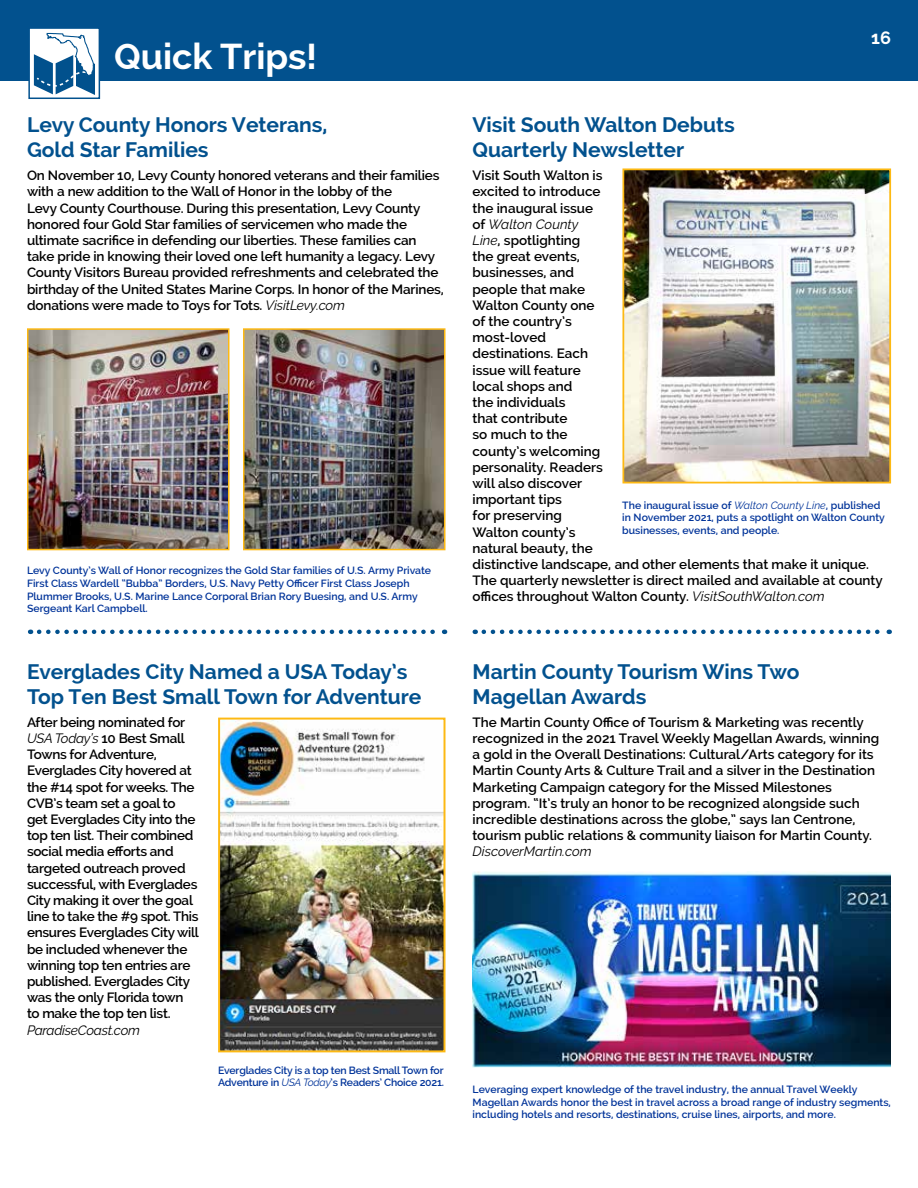
<style>
.page{position:relative;width:918px;height:1188px;background:#fff}
.page>*{position:absolute;margin:0;border:0;box-sizing:border-box;transform-origin:0 0}
.t1{font:700 36px "Raleway";color:#fff}
.t2{font:700 21px/25.2px "Raleway";color:#02518e}
.t3{font:700 18px "Raleway";color:#fff}
.t4{font:600 13.5px/16.2px "Raleway";letter-spacing:-.01em;color:#000}
.t5{font:italic 13.5px "Raleway";letter-spacing:-.015em;color:#000}
.t6{font:600 10.5px/12.6px "Raleway";color:#039}
.t7{font:600 10.5px/12.6px "Raleway";letter-spacing:-.02em;color:#039}
.s1{font-weight:400;font-style:italic}
</style>
<div class="page">
<div style="left:0;top:0;width:918px;height:81px;background:#02518e"></div>
<div style="left:29px;top:28px;width:70px;height:70px;background:#fff"></div>
<svg style="left:34px;top:33px;width:61px;height:62px"></svg>
<div style="left:28px;top:27px;width:72px;height:72px;border:2px solid #02518e"></div>
<svg style="left:39px;top:630px;width:406px;height:4px"></svg>
<img style="left:30px;top:331px;width:197px;height:216px">
<div style="left:27px;top:328px;width:203px;height:222px;border:2px solid #fdb913"></div>
<img style="left:246px;top:331px;width:197px;height:216px">
<div style="left:243px;top:328px;width:203px;height:222px;border:2px solid #fdb913"></div>
<svg style="left:484px;top:630px;width:406px;height:4px"></svg>
<img style="left:625px;top:171px;width:263px;height:309px">
<div style="left:622px;top:168px;width:269px;height:315px;border:2px solid #fdb913"></div>
<img style="left:221px;top:721px;width:221px;height:328px">
<div style="left:218px;top:718px;width:227px;height:334px;border:2px solid #fdb913"></div>
<img style="left:472px;top:871px;width:419px;height:197px">
<h1 class="t1" style="left:114px;top:36px;width:204px">Quick Trips!</h1>
<h2 class="t2" style="left:27px;top:112px;width:302px">Levy County Honors Veterans,<br>Gold Star Families</h2>
<p class="t4" style="left:27px;top:167px;width:418px">On November 10, Levy County honored veterans and their families with a new addition to the Wall of Honor in the lobby of the<br>Levy County Courthouse. During this presentation, Levy County honored four Gold Star families of servicemen who made the ultimate sacrifice in defending our liberties. These families can take pride in knowing their loved one left humanity a legacy. Levy County Visitors Bureau provided refreshments and celebrated the birthday of the United States Marine Corps. In honor of the Marines, donations were made to Toys for Tots. <span class="s1">VisitLevy.com</span></p>
<p class="t6" style="left:27px;top:564px;width:406px">Levy County’s Wall of Honor recognizes the Gold Star families of U.S. Army Private First Class Wardell “Bubba” Borders, U.S. Navy Petty Officer First Class Joseph Plummer Brooks, U.S. Marine Lance Corporal Brian Rory Buesing, and U.S. Army Sergeant Karl Campbell.</p>
<h2 class="t2" style="left:27px;top:659px;width:396px">Everglades City Named a USA Today’s<br>Top Ten Best Small Town for Adventure</h2>
<p class="t4" style="left:27px;top:714px;width:173px">After being nominated for<br><span class="s1">USA Today’s</span> 10 Best Small<br>Towns for Adventure,<br>Everglades City hovered at the #14 spot for weeks. The<br>CVB’s team set a goal to get Everglades City into the top ten list. Their combined social media efforts and targeted outreach proved successful, with Everglades<br>City making it over the goal line to take the #9 spot. This ensures Everglades City will be included whenever the winning top ten entries are published. Everglades City was the only Florida town to make the top ten list.</p>
<p class="t5" style="left:27px;top:1022px;width:115px">ParadiseCoast.com</p>
<p class="t7" style="left:218px;top:1064px;width:228px">Everglades City is a top ten Best Small Town for<br>Adventure in <span class="s1">USA Today</span>’s Readers’ Choice 2021.</p>
<h3 class="t3" style="left:871px;top:27px;width:21px">16</h3>
<h2 class="t2" style="left:472px;top:112px;width:264px">Visit South Walton Debuts<br>Quarterly Newsletter</h2>
<p class="t4" style="left:472px;top:167px;width:412px">Visit South Walton is<br>excited to introduce<br>the inaugural issue<br>of <span class="s1">Walton County<br>Line</span>, spotlighting<br>the great events,<br>businesses, and<br>people that make<br>Walton County one<br>of the country’s<br>most-loved<br>destinations. Each<br>issue will feature<br>local shops and<br>the individuals<br>that contribute<br>so much to the<br>county’s welcoming<br>personality. Readers<br>will also discover<br>important tips<br>for preserving<br>Walton county’s<br>natural beauty, the<br>distinctive landscape, and other elements that make it unique.<br>The quarterly newsletter is direct mailed and available at county offices throughout Walton County. <span class="s1">VisitSouthWalton.com</span></p>
<p class="t6" style="left:622px;top:499px;width:264px">The inaugural issue of <span class="s1">Walton County Line</span>, published in November 2021, puts a spotlight on Walton County businesses, events, and people.</p>
<h2 class="t2" style="left:473px;top:659px;width:329px">Martin County Tourism Wins Two<br>Magellan Awards</h2>
<p class="t4" style="left:473px;top:714px;width:408px">The Martin County Office of Tourism &amp; Marketing was recently recognized in the 2021 Travel Weekly Magellan Awards, winning a gold in the Overall Destinations: Cultural/Arts category for its Martin County Arts &amp; Culture Trail and a silver in the Destination Marketing Campaign category for the Missed Milestones program. “It’s truly an honor to be recognized alongside such incredible destinations across the globe,” says Ian Centrone, tourism public relations &amp; community liaison for Martin County.</p>
<p class="t5" style="left:473px;top:844px;width:121px">DiscoverMartin.com</p>
<p class="t6" style="left:473px;top:1083px;width:420px">Leveraging expert knowledge of the travel industry, the annual Travel Weekly<br>Magellan Awards honor the best in travel across a broad range of industry segments, including hotels and resorts, destinations, cruise lines, airports, and more.</p>
</div>
